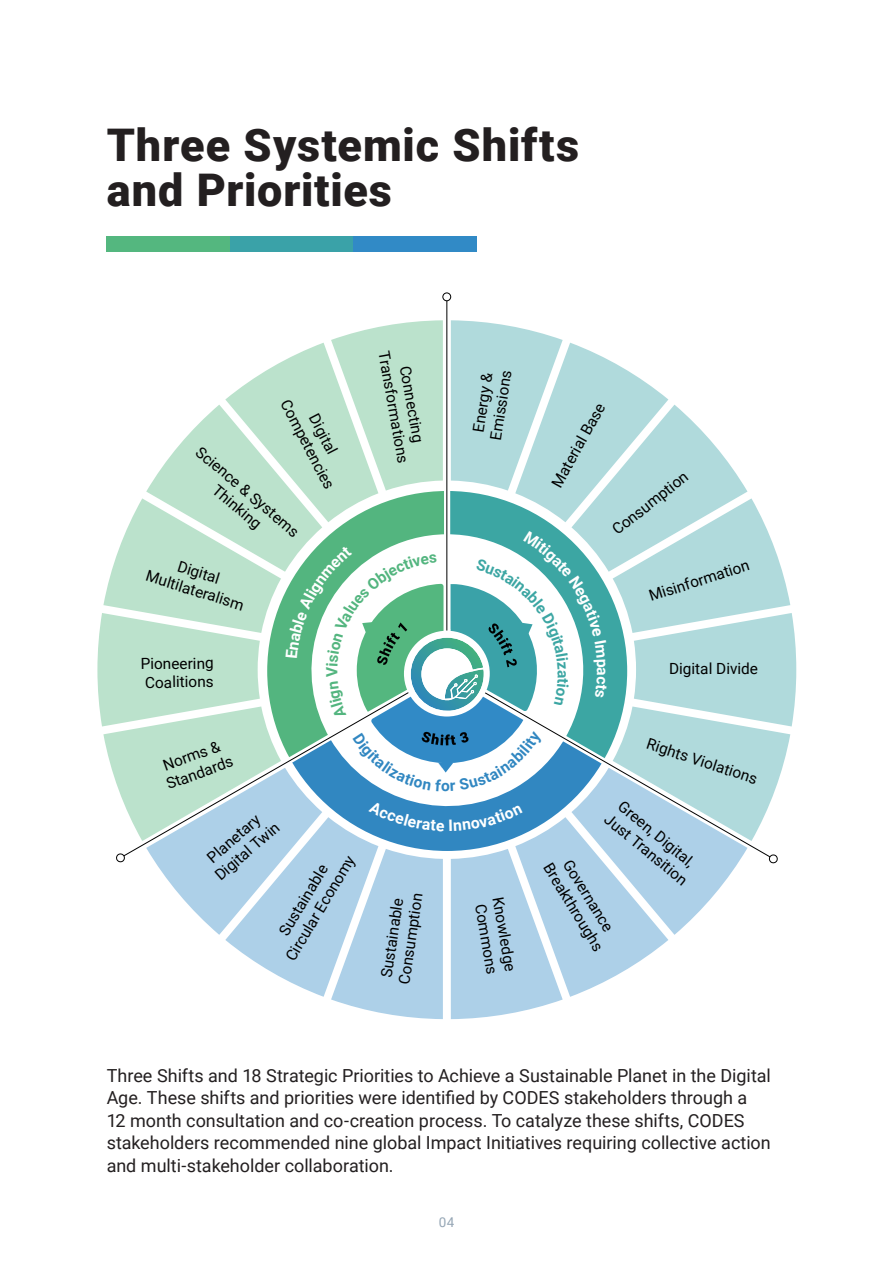
<style>
.page{position:relative;width:893px;height:1263px;background:#fff}
.page>*{position:absolute;margin:0;border:0;box-sizing:border-box;transform-origin:0 0}
.t1{font:900 45px/45px "Roboto";letter-spacing:.02em;color:#231f20}
.t2{font:18px/22.5px "Roboto";color:#231f20}
.t3{font:15.45px/18.5px "Roboto";color:#000;text-align:center}
.t4{font:700 15.45px "Roboto";color:#3ca6a3}
.t5{font:700 15.45px "Roboto";color:#53b57f}
.t6{font:700 15.45px "Roboto";color:#3187c1}
.t7{font:13.5px "Roboto";color:#95a6b5}
</style>
<div class="page">
<hr style="left:446px;top:298px;width:1px;height:333px;background:#000">
<div style="left:443px;top:293px;width:8px;height:8px;background:#fff;border-radius:50%"></div>
<div style="left:442px;top:292px;width:9px;height:9px;border:1px solid #000;border-radius:50%"></div>
<div style="left:107px;top:236px;width:123px;height:16px;background:#54b77f"></div>
<div style="left:230px;top:236px;width:123px;height:16px;background:#3aa2a8"></div>
<div style="left:353px;top:236px;width:124px;height:16px;background:#318ac6"></div>
<svg style="left:97px;top:320px;width:699px;height:699px"></svg>
<h1 class="t1" style="left:107px;top:126px;width:474px">Three Systemic Shifts and Priorities</h1>
<p class="t3" style="left:309px;top:388px;width:100px;rotate:63deg">Digital<br>Competencies</p>
<p class="t3" style="left:203px;top:443px;width:131px;rotate:40deg">Science &amp; Systems<br>Thinking</p>
<p class="t3" style="left:154px;top:550px;width:103px;rotate:17deg">Digital<br>Multilateralism</p>
<p class="t3" style="left:140px;top:656px;width:75px;text-align:left;rotate:-1deg">Pioneering<br>Coalitions</p>
<p class="t5" style="left:326px;top:677px;width:12px;rotate:-90deg">V</p>
<p class="t3" style="left:410px;top:347px;width:115px;rotate:80deg">Connecting<br>Transformations</p>
<p class="t3" style="left:469px;top:436px;width:72px;rotate:-81deg">Energy &amp;<br>Emissions</p>
<p class="t3" style="left:158px;top:759px;width:71px;text-align:left;rotate:-20deg">Norms &amp;<br>Standards</p>
<p class="t3" style="left:200px;top:857px;width:81px;rotate:-41deg">Planetary<br>Digital Twin</p>
<p class="t3" style="left:266px;top:945px;width:121px;rotate:-59deg">Sustainable<br>Circular Economy</p>
<p class="t6" style="left:441px;top:779px;width:10px">o</p>
<p class="t3" style="left:377px;top:980px;width:93px;text-align:left;rotate:-81deg">Sustainable<br>Consumption</p>
<p class="t3" style="left:506px;top:895px;width:77px;text-align:left;rotate:80deg">Knowledge<br>Commons</p>
<p class="t3" style="left:548px;top:482px;width:95px;rotate:-61deg">Material Base</p>
<p class="t3" style="left:609px;top:524px;width:93px;rotate:-38deg">Consumption</p>
<p class="t3" style="left:647px;top:588px;width:106px;rotate:-18deg">Misinformation</p>
<p class="t4" style="left:569px;top:670px;width:10px;rotate:90deg">a</p>
<p class="t3" style="left:669px;top:661px;width:91px">Digital Divide</p>
<p class="t3" style="left:650px;top:735px;width:117px;rotate:18deg">Rights Violations</p>
<p class="t3" style="left:623px;top:796px;width:103px;text-align:left;rotate:39deg">Green, Digital,<br>Just Transition</p>
<p class="t3" style="left:574px;top:857px;width:83px;rotate:58deg">Governance</p>
<p class="t3" style="left:554px;top:860px;width:101px;rotate:58deg">Breakthroughs</p>
<p class="t2" style="left:107px;top:1065px;width:666px">Three Shifts and 18 Strategic Priorities to Achieve a Sustainable Planet in the Digital Age. These shifts and priorities were identified by CODES stakeholders through a 12 month consultation and co-creation process. To catalyze these shifts, CODES stakeholders recommended nine global Impact Initiatives requiring collective action and multi-stakeholder collaboration.</p>
<p class="t7" style="left:439px;top:1213px;width:17px">04</p>
</div>
